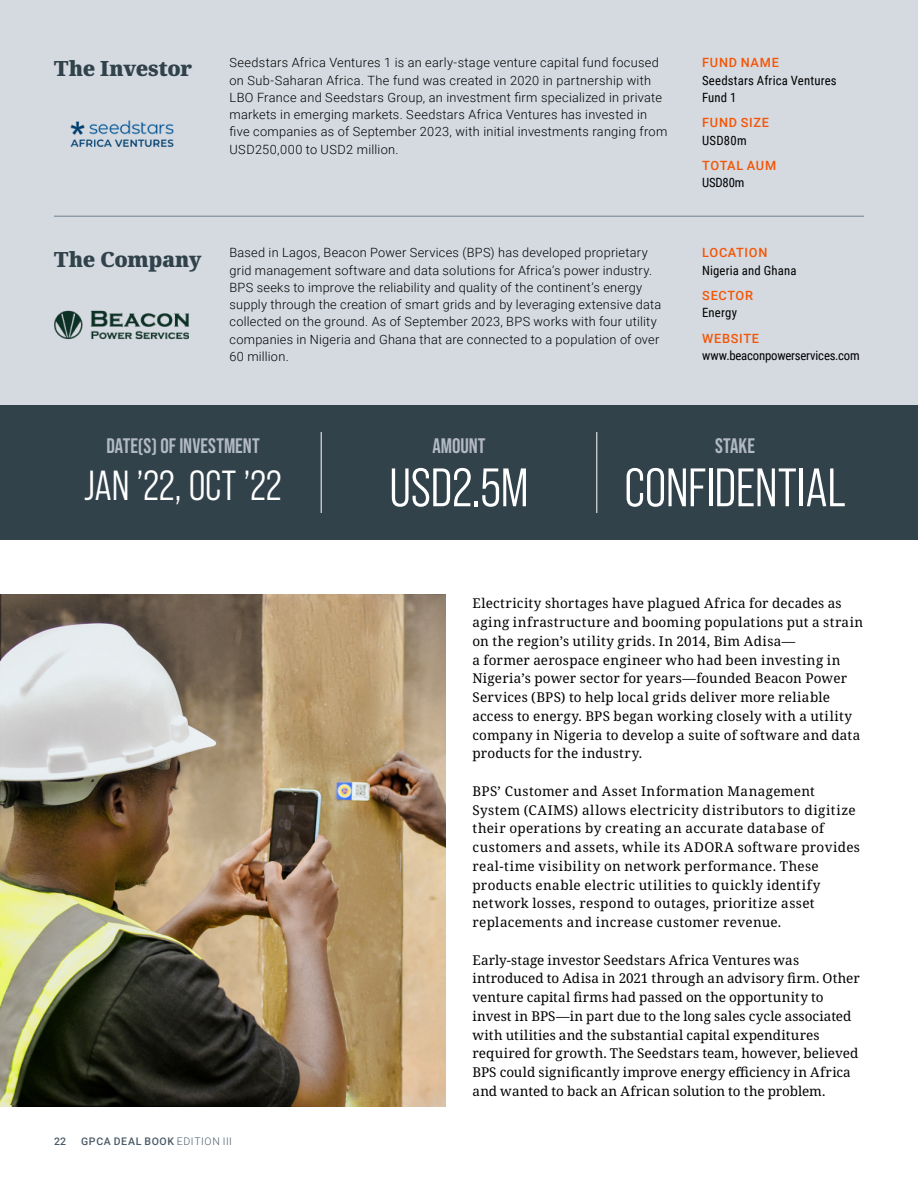
<style>
.page{position:relative;width:918px;height:1188px;background:#fff}
.page>*{position:absolute;margin:0;border:0;box-sizing:border-box;transform-origin:0 0}
.t1{font:54px "Bebas Neue Pro Middle";letter-spacing:-.005em;color:#fff}
.t2{font:42px "Bebas Neue Pro Middle";letter-spacing:.005em;color:#fff}
.t3{font:700 21px "Bebas Neue Pro";letter-spacing:.005em;color:#b2b9c4}
.t4{font:900 21px "Noto Serif";letter-spacing:-.02em;color:#31424b}
.t5{font:13.5px/18.8px "Noto Serif";letter-spacing:.015em;color:#000}
.t6{font:300 12.75px/17.2px "Roboto";letter-spacing:.02em;color:#000}
.t7{font:12.75px/17.2px "Roboto Condensed";letter-spacing:.01em;color:#000}
.t8{font:500 12.75px "Roboto";letter-spacing:.055em;color:#f35506}
.t9{font:12.75px "Roboto Condensed";letter-spacing:-.015em;color:#000}
.t10{font:500 12.75px "Roboto";letter-spacing:.035em;color:#f35506}
.t11{font:500 10.5px "Roboto";letter-spacing:.06em;color:#4a5a66}
.s1{font-weight:300}
</style>
<div class="page">
<div style="left:0;top:0;width:918px;height:405px;background:#d5dae1"></div>
<img style="left:70px;top:120px;width:104px;height:27px">
<img style="left:54px;top:310px;width:135px;height:30px">
<div style="left:0;top:405px;width:918px;height:135px;background:#31424b"></div>
<hr style="left:54px;top:216px;width:810px;height:1px;background:#6e7e8c">
<img style="left:0;top:594px;width:446px;height:513px">
<hr style="left:321px;top:432px;width:1px;height:81px;background:#fff">
<hr style="left:597px;top:432px;width:1px;height:81px;background:#fff">
<hr style="left:0;top:0;width:918px;height:1px;background:#67805d">
<h3 class="t4" style="left:54px;top:54px;width:140px">The Investor</h3>
<p class="t6" style="left:230px;top:54px;width:439px">Seedstars Africa Ventures 1 is an early-stage venture capital fund focused on Sub-Saharan Africa. The fund was created in 2020 in partnership with LBO France and Seedstars Group, an investment firm specialized in private markets in emerging markets. Seedstars Africa Ventures has invested in five companies as of September 2023, with initial investments ranging from USD250,000 to USD2 million.</p>
<h3 class="t4" style="left:54px;top:244px;width:149px">The Company</h3>
<p class="t6" style="left:230px;top:244px;width:433px">Based in Lagos, Beacon Power Services (BPS) has developed proprietary grid management software and data solutions for Africa’s power industry.<br>BPS seeks to improve the reliability and quality of the continent’s energy supply through the creation of smart grids and by leveraging extensive data collected on the ground. As of September 2023, BPS works with four utility companies in Nigeria and Ghana that are connected to a population of over 60 million.</p>
<p class="t8" style="left:702px;top:54px;width:78px">FUND NAME</p>
<p class="t7" style="left:702px;top:71px;width:136px">Seedstars Africa Ventures<br>Fund 1</p>
<p class="t8" style="left:702px;top:114px;width:68px">FUND SIZE</p>
<p class="t7" style="left:702px;top:131px;width:46px">USD80m</p>
<p class="t10" style="left:702px;top:157px;width:75px">TOTAL AUM</p>
<p class="t7" style="left:702px;top:174px;width:44px">USD80m</p>
<p class="t8" style="left:702px;top:244px;width:67px">LOCATION</p>
<p class="t7" style="left:702px;top:261px;width:96px">Nigeria and Ghana</p>
<p class="t8" style="left:702px;top:287px;width:52px">SECTOR</p>
<p class="t7" style="left:702px;top:304px;width:37px">Energy</p>
<p class="t8" style="left:702px;top:330px;width:58px">WEBSITE</p>
<p class="t9" style="left:702px;top:347px;width:159px">www.beaconpowerservices.com</p>
<h3 class="t3" style="left:106px;top:434px;width:155px">DATE(S) OF INVESTMENT</h3>
<h3 class="t3" style="left:432px;top:434px;width:55px">AMOUNT</h3>
<h3 class="t3" style="left:715px;top:434px;width:41px">STAKE</h3>
<h2 class="t2" style="left:84px;top:462px;width:199px">JAN ’22, OCT ’22</h2>
<h1 class="t1" style="left:389px;top:457px;width:141px">USD2.5M</h1>
<h1 class="t1" style="left:624px;top:457px;width:223px">CONFIDENTIAL</h1>
<p class="t11" style="left:54px;top:1134px;width:14px">22</p>
<p class="t11" style="left:81px;top:1134px;width:152px">GPCA DEAL BOOK <span class="s1">EDITION III</span></p>
<p class="t5" style="left:472px;top:594px;width:392px">Electricity shortages have plagued Africa for decades as aging infrastructure and booming populations put a strain on the region’s utility grids. In 2014, Bim Adisa—<br>a former aerospace engineer who had been investing in Nigeria’s power sector for years—founded Beacon Power Services (BPS) to help local grids deliver more reliable access to energy. BPS began working closely with a utility company in Nigeria to develop a suite of software and data products for the industry.</p>
<p class="t5" style="left:472px;top:781px;width:389px">BPS’ Customer and Asset Information Management System (CAIMS) allows electricity distributors to digitize their operations by creating an accurate database of customers and assets, while its ADORA software provides real-time visibility on network performance. These products enable electric utilities to quickly identify network losses, respond to outages, prioritize asset replacements and increase customer revenue.</p>
<p class="t5" style="left:472px;top:950px;width:389px">Early-stage investor Seedstars Africa Ventures was introduced to Adisa in 2021 through an advisory firm. Other venture capital firms had passed on the opportunity to invest in BPS—in part due to the long sales cycle associated with utilities and the substantial capital expenditures required for growth. The Seedstars team, however, believed BPS could significantly improve energy efficiency in Africa and wanted to back an African solution to the problem.</p>
</div>
